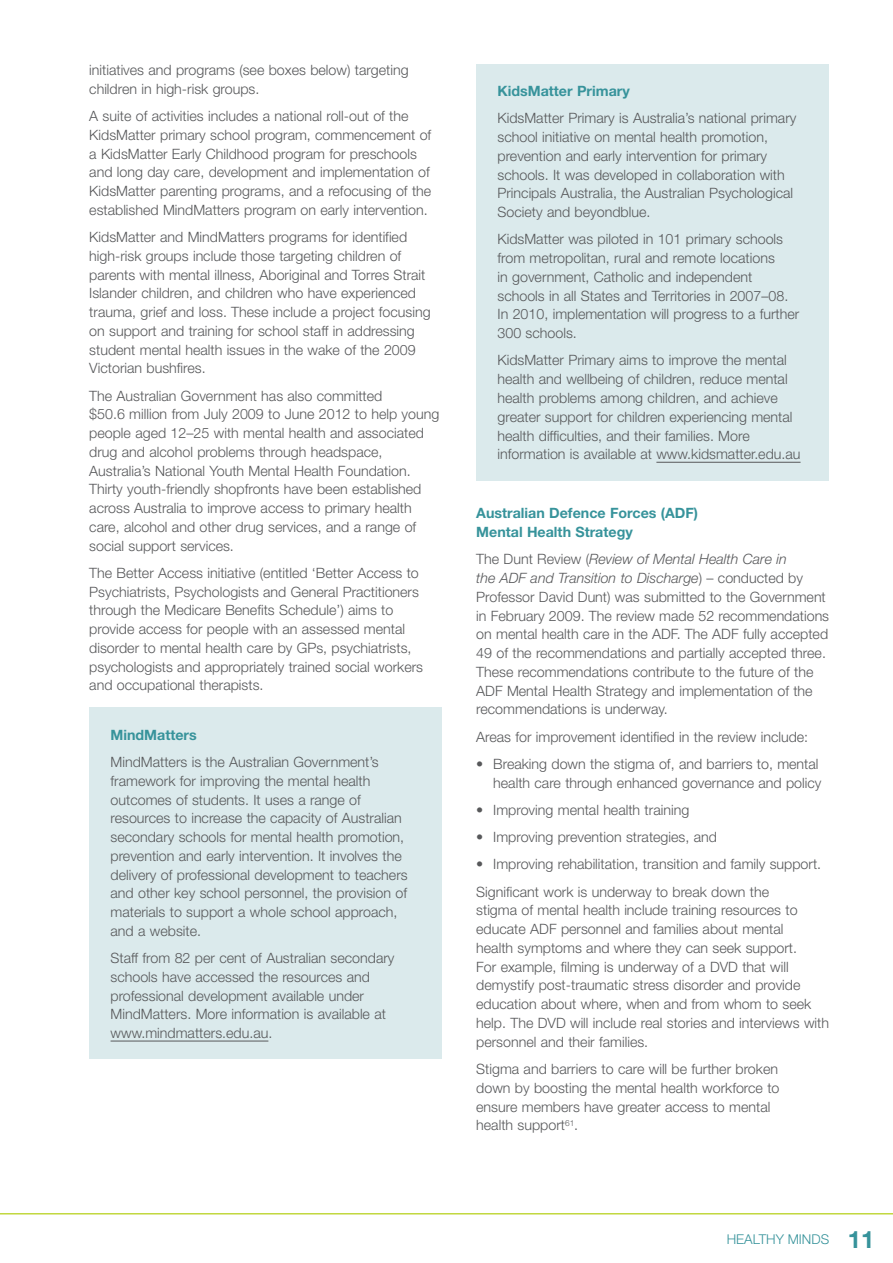
<style>
.page{position:relative;width:893px;height:1263px;background:#fff}
.page>*{position:absolute;margin:0;border:0;box-sizing:border-box;transform-origin:0 0}
.body{font:300 14.25px/18.8px "Helvetica Neue";color:#57585a}
.bullets{font:300 14.25px/18.8px "Helvetica Neue";color:#57585a;text-align:right}
.H3{font:700 14.25px/18.8px "Helvetica Neue";color:#37939b}
.boxed_head{font:700 14.25px "Helvetica Neue";color:#37939b}
.t1{font:300 13.5px "Helvetica Neue";color:#37939b}
.s1{font-style:italic}
.s2{font-weight:700;font-size:24px}
</style>
<div class="page">
<hr style="left:0;top:1214px;width:1px;height:49px;background:#eaf4f5">
<hr style="left:0;top:1213px;width:893px;height:1px;background:#c2d83f">
<div style="left:476px;top:64px;width:353px;height:416px;background:#dbeaec"></div>
<hr style="left:656px;top:462px;width:144px;height:1px;background:#57585a">
<div style="left:89px;top:707px;width:353px;height:352px;background:#dbeaec"></div>
<hr style="left:111px;top:1041px;width:157px;height:1px;background:#57585a">
<p class="body" style="left:89px;top:60px;width:321px">initiatives and programs (see boxes below) targeting children in high-risk groups.</p>
<p class="body" style="left:89px;top:106px;width:343px">A suite of activities includes a national roll-out of the KidsMatter primary school program, commencement of a KidsMatter Early Childhood program for preschools and long day care, development and implementation of KidsMatter parenting programs, and a refocusing of the established MindMatters program on early intervention.</p>
<p class="body" style="left:89px;top:227px;width:343px">KidsMatter and MindMatters programs for identified high-risk groups include those targeting children of parents with mental illness, Aboriginal and Torres Strait Islander children, and children who have experienced trauma, grief and loss. These include a project focusing on support and training for school staff in addressing student mental health issues in the wake of the 2009<br>Victorian bushfires.</p>
<p class="body" style="left:89px;top:386px;width:352px">The Australian Government has also committed<br>$50.6 million from July 2009 to June 2012 to help young people aged 12–25 with mental health and associated drug and alcohol problems through headspace, Australia’s National Youth Mental Health Foundation.<br>Thirty youth-friendly shopfronts have been established across Australia to improve access to primary health care, alcohol and other drug services, and a range of social support services.</p>
<p class="body" style="left:89px;top:563px;width:335px">The Better Access initiative (entitled ‘Better Access to Psychiatrists, Psychologists and General Practitioners through the Medicare Benefits Schedule’) aims to provide access for people with an assessed mental disorder to mental health care by GPs, psychiatrists, psychologists and appropriately trained social workers and occupational therapists.</p>
<p class="boxed_head" style="left:111px;top:726px;width:88px">MindMatters</p>
<p class="body" style="left:111px;top:752px;width:299px">MindMatters is the Australian Government’s framework for improving the mental health outcomes of students. It uses a range of resources to increase the capacity of Australian secondary schools for mental health promotion, prevention and early intervention. It involves the delivery of professional development to teachers and other key school personnel, the provision of materials to support a whole school approach, and a website.</p>
<p class="body" style="left:111px;top:948px;width:285px">Staff from 82 per cent of Australian secondary schools have accessed the resources and professional development available under MindMatters. More information is available at www.mindmatters.edu.au.</p>
<p class="boxed_head" style="left:497px;top:82px;width:134px">KidsMatter Primary</p>
<p class="body" style="left:497px;top:109px;width:300px">KidsMatter Primary is Australia’s national primary school initiative on mental health promotion, prevention and early intervention for primary schools. It was developed in collaboration with Principals Australia, the Australian Psychological Society and beyondblue.</p>
<p class="body" style="left:497px;top:230px;width:303px">KidsMatter was piloted in 101 primary schools from metropolitan, rural and remote locations<br>in government, Catholic and independent schools in all States and Territories in 2007–08.<br>In 2010, implementation will progress to a further 300 schools.</p>
<p class="body" style="left:497px;top:351px;width:305px">KidsMatter Primary aims to improve the mental health and wellbeing of children, reduce mental health problems among children, and achieve greater support for children experiencing mental health difficulties, and their families. More information is available at www.kidsmatter.edu.au</p>
<p class="H3" style="left:476px;top:504px;width:223px">Australian Defence Forces (ADF)<br>Mental Health Strategy</p>
<p class="body" style="left:476px;top:550px;width:354px">The Dunt Review (<span class="s1">Review of Mental Health Care in<br>the ADF and Transition to Discharge</span>) – conducted by Professor David Dunt) was submitted to the Government in February 2009. The review made 52 recommendations on mental health care in the ADF. The ADF fully accepted 49 of the recommendations and partially accepted three.<br>These recommendations contribute to the future of the ADF Mental Health Strategy and implementation of the recommendations is underway.</p>
<p class="body" style="left:476px;top:727px;width:333px">Areas for improvement identified in the review include:</p>
<p class="bullets" style="left:476px;top:754px;width:347px">• Breaking down the stigma of, and barriers to, mental health care through enhanced governance and policy</p>
<p class="bullets" style="left:476px;top:800px;width:214px">• Improving mental health training</p>
<p class="bullets" style="left:476px;top:827px;width:242px">• Improving prevention strategies, and</p>
<p class="bullets" style="left:476px;top:855px;width:346px">• Improving rehabilitation, transition and family support.</p>
<p class="body" style="left:476px;top:882px;width:354px">Significant work is underway to break down the<br>stigma of mental health include training resources to educate ADF personnel and families about mental<br>health symptoms and where they can seek support.<br>For example, filming is underway of a DVD that will demystify post-traumatic stress disorder and provide education about where, when and from whom to seek help. The DVD will include real stories and interviews with personnel and their families.</p>
<p class="body" style="left:476px;top:1059px;width:305px">Stigma and barriers to care will be further broken down by boosting the mental health workforce to ensure members have greater access to mental health support<sup>61</sup>.</p>
<p class="t1" style="left:727px;top:1231px;width:149px">HEALTHY MINDS <span class="s2">11</span></p>
</div>
